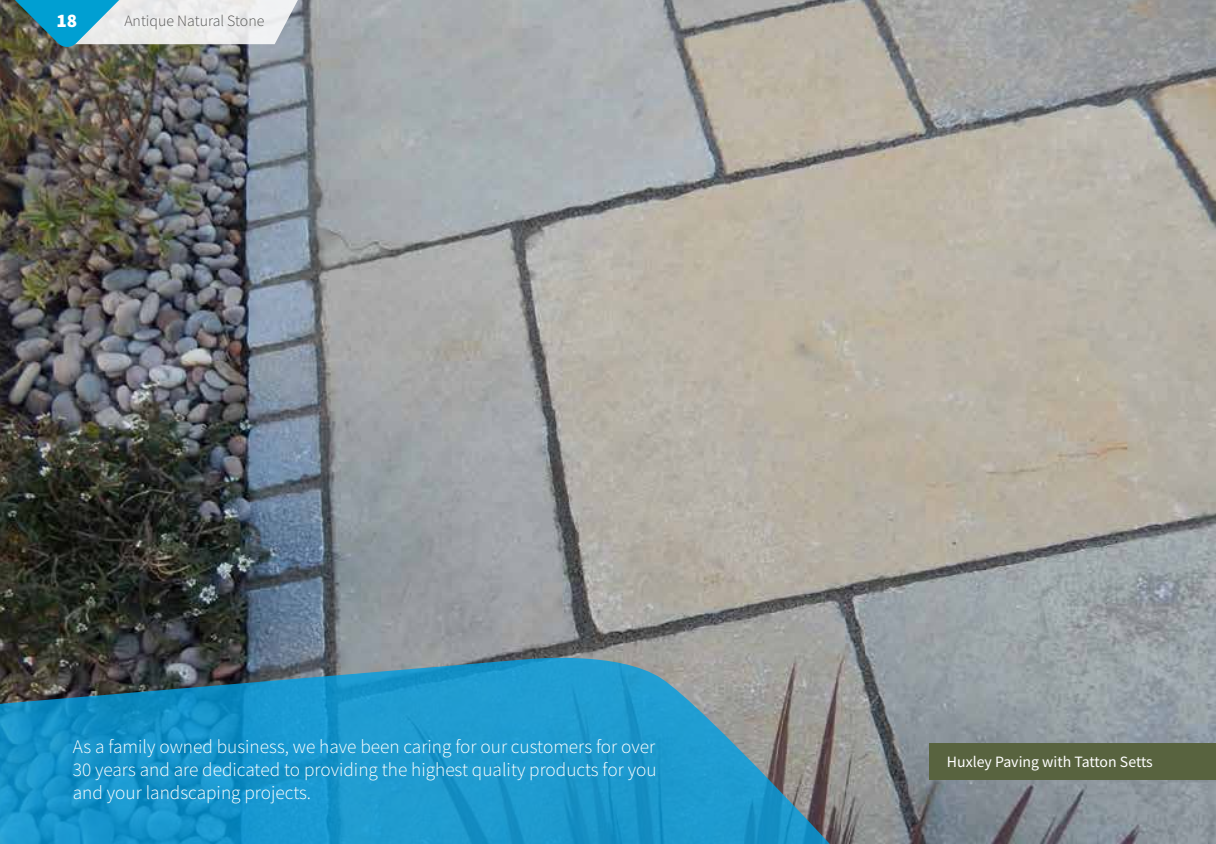
<style>
.page{position:relative;width:1216px;height:844px;background:#fff}
.page>*{position:absolute;margin:0;border:0;box-sizing:border-box;transform-origin:0 0}
.t1{font:300 19.25px/23.1px "Source Sans Pro";color:#fff;text-align:justify}
.t2{font:900 19.25px "Source Sans Pro";color:#fff}
.t3{font:15.75px "Source Sans Pro";color:#fff}
.t4{font:300 15.75px "Source Sans Pro";color:#575756}
</style>
<div class="page">
<img style="left:0;top:0;width:1215px;height:843px">
<div style="left:929px;top:743px;width:286px;height:36px;background:#58633f"></div>
<svg style="left:0;top:656px;width:849px;height:187px;background:#2e8fb9"></svg>
<svg style="left:0;top:0;width:301px;height:48px"></svg>
<p class="t2" style="left:57px;top:8px;width:22px">18</p>
<p class="t4" style="left:124px;top:11px;width:141px">Antique Natural Stone</p>
<p class="t1" style="left:73px;top:734px;width:585px">As a family owned business, we have been caring for our customers for over 30 years and are dedicated to providing the highest quality products for you and your landscaping projects.</p>
<p class="t3" style="left:946px;top:751px;width:207px">Huxley Paving with Tatton Setts</p>
</div>
